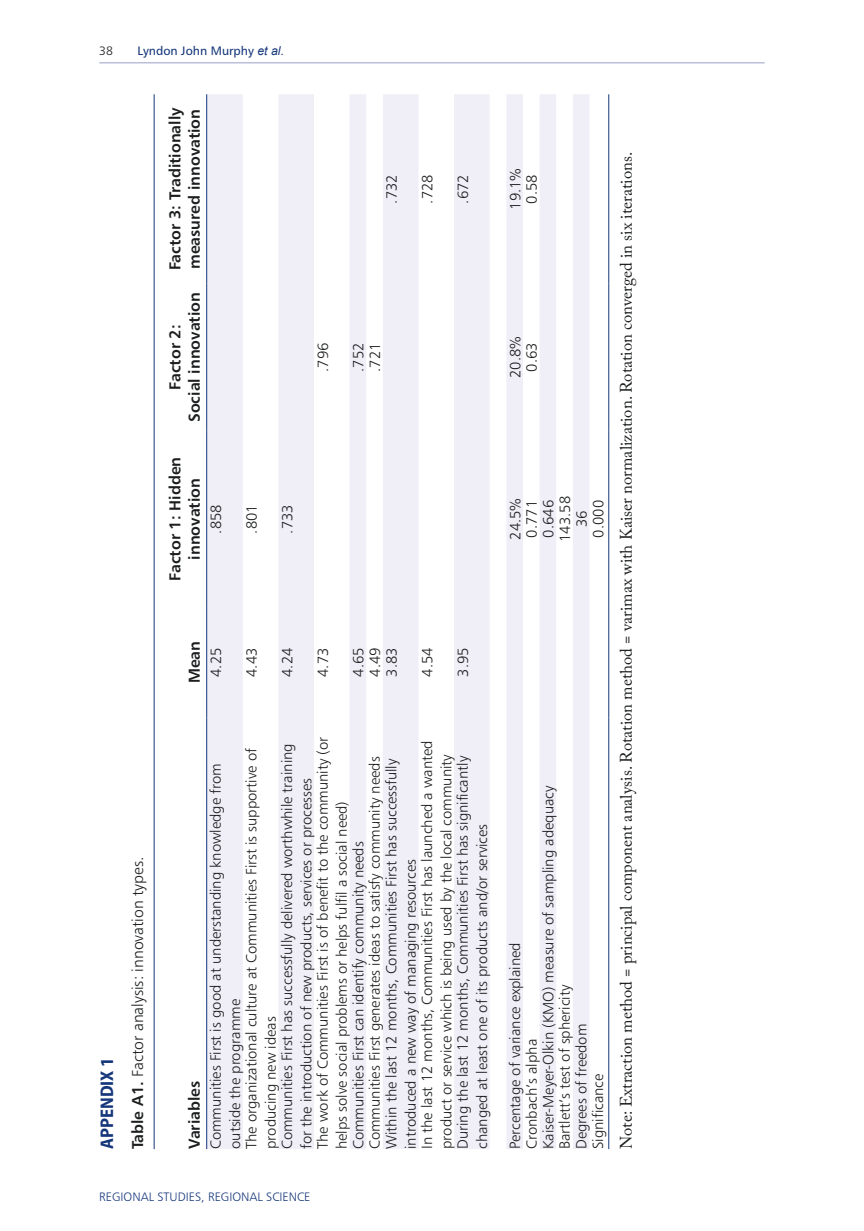
<style>
.page{position:relative;width:864px;height:1231px;background:#fff}
.page>*{position:absolute;margin:0;border:0;box-sizing:border-box;transform-origin:0 0}
.t1{font:700 semi-condensed 18.38px "Myriad Pro";color:#16377a}
.t2{font:16.62px "Adobe Caslon Pro";color:#1d1e1f}
.t3{font:15.75px/19.2px "Humanist 777 BT Bold B";color:#1d1e1f;text-align:center}
.t4{font:15.75px "Humanist 777 BT Light B";color:#1d1e1f}
.t5{font:14.88px/19.2px "Humanist 777 BT Light B";color:#1d1e1f}
.t6{font:12.25px "Humanist 777 BT Light B";color:#16377a}
.t7{font:12.25px "Humanist 777 BT Roman B";color:#16377a}
.t8{font:12.25px "Humanist 777 BT Light B";color:#1d1e1f}
.s1{font-family:"Arial";font-style:italic}
.s2{font-family:"Humanist 777 BT Bold B"}
</style>
<div class="page">
<hr style="left:99px;top:62px;width:665px;height:1px;background:#9aa0c7">
<hr style="left:154px;top:94px;width:1px;height:1054px;background:#16377a">
<svg style="left:207px;top:94px;width:382px;height:1054px;fill:#f0eff8"></svg>
<hr style="left:206px;top:717px;width:1px;height:431px;background:#16377a">
<hr style="left:206px;top:607px;width:1px;height:110px;background:#16377a">
<hr style="left:206px;top:430px;width:1px;height:177px;background:#16377a">
<hr style="left:206px;top:283px;width:1px;height:147px;background:#16377a">
<hr style="left:206px;top:94px;width:1px;height:189px;background:#16377a">
<hr style="left:608px;top:717px;width:1px;height:431px;background:#16377a">
<hr style="left:608px;top:607px;width:1px;height:110px;background:#16377a">
<hr style="left:608px;top:430px;width:1px;height:177px;background:#16377a">
<hr style="left:608px;top:283px;width:1px;height:147px;background:#16377a">
<hr style="left:608px;top:94px;width:1px;height:189px;background:#16377a">
<p class="t8" style="left:99px;top:43px;width:15px">38</p>
<p class="t7" style="left:137px;top:43px;width:148px">Lyndon John Murphy <span class="s1">et al.</span></p>
<p class="t3" style="left:165px;top:270px;width:164px;text-align:left;rotate:-90deg">Factor 3: Traditionally measured innovation</p>
<p class="t3" style="left:165px;top:422px;width:131px;rotate:-90deg">Factor 2:<br>Social innovation</p>
<p class="t3" style="left:165px;top:581px;width:125px;rotate:-90deg">Factor 1: Hidden innovation</p>
<p class="t5" style="left:206px;top:533px;width:31px;rotate:-90deg">.858</p>
<p class="t5" style="left:241px;top:533px;width:31px;rotate:-90deg">.801</p>
<p class="t5" style="left:381px;top:203px;width:31px;rotate:-90deg">.732</p>
<p class="t5" style="left:313px;top:372px;width:31px;rotate:-90deg">.796</p>
<p class="t5" style="left:348px;top:372px;width:31px;rotate:-90deg">.752</p>
<p class="t5" style="left:365px;top:372px;width:31px;rotate:-90deg">.721</p>
<p class="t5" style="left:277px;top:533px;width:31px;rotate:-90deg">.733</p>
<p class="t5" style="left:417px;top:203px;width:31px;rotate:-90deg">.728</p>
<p class="t5" style="left:453px;top:203px;width:31px;rotate:-90deg">.672</p>
<p class="t1" style="left:95px;top:1148px;width:93px;rotate:-90deg">APPENDIX 1</p>
<p class="t4" style="left:128px;top:1148px;width:294px;rotate:-90deg"><span class="s2">Table A1.</span> Factor analysis: innovation types.</p>
<p class="t3" style="left:184px;top:683px;width:44px;rotate:-90deg">Mean</p>
<p class="t5" style="left:206px;top:676px;width:31px;rotate:-90deg">4.25</p>
<p class="t5" style="left:241px;top:676px;width:31px;rotate:-90deg">4.43</p>
<p class="t5" style="left:277px;top:676px;width:31px;rotate:-90deg">4.24</p>
<p class="t5" style="left:313px;top:676px;width:31px;rotate:-90deg">4.73</p>
<p class="t5" style="left:365px;top:676px;width:31px;rotate:-90deg">4.49</p>
<p class="t5" style="left:348px;top:676px;width:31px;rotate:-90deg">4.65</p>
<p class="t5" style="left:381px;top:676px;width:31px;rotate:-90deg">3.83</p>
<p class="t5" style="left:417px;top:676px;width:31px;rotate:-90deg">4.54</p>
<p class="t5" style="left:453px;top:676px;width:31px;rotate:-90deg">3.95</p>
<p class="t3" style="left:184px;top:1148px;width:70px;rotate:-90deg">Variables</p>
<p class="t5" style="left:312px;top:1148px;width:413px;rotate:-90deg">The work of Communities First is of benefit to the community (or helps solve social problems or helps fulfil a social need)</p>
<p class="t5" style="left:417px;top:1148px;width:410px;rotate:-90deg">I n the last 12 months, Communities First has launched a wanted product or service which is being used by the local community</p>
<p class="t5" style="left:277px;top:1148px;width:407px;rotate:-90deg">Communities First has successfully delivered worthwhile training for the introduction of new products, services or processes</p>
<p class="t5" style="left:241px;top:1148px;width:402px;rotate:-90deg">The organizational culture at Communities First is supportive of producing new ideas</p>
<p class="t5" style="left:452px;top:1148px;width:394px;rotate:-90deg">During the last 12 months, Communities First has significantly changed at least one of its products and/or services</p>
<p class="t5" style="left:365px;top:1148px;width:394px;rotate:-90deg">Communities First generates ideas to satisfy community needs</p>
<p class="t5" style="left:381px;top:1148px;width:392px;rotate:-90deg">Within the last 12 months, Communities First has successfully introduced a new way of managing resources</p>
<p class="t5" style="left:206px;top:1148px;width:387px;rotate:-90deg">Communities First is good at understanding knowledge from outside the programme</p>
<p class="t5" style="left:348px;top:1148px;width:309px;rotate:-90deg">Communities First can identify community needs</p>
<p class="t6" style="left:99px;top:1188px;width:15px">REGIONAL</p>
<p class="t6" style="left:157px;top:1188px;width:14px">STUDIE</p>
<p class="t6" style="left:195px;top:1188px;width:28px">S, REGIONAL</p>
<p class="t6" style="left:266px;top:1188px;width:14px">SCIENCE</p>
<p class="t5" style="left:505px;top:210px;width:43px;rotate:-90deg">19.1%</p>
<p class="t5" style="left:521px;top:203px;width:31px;rotate:-90deg">0.58</p>
<p class="t5" style="left:505px;top:378px;width:43px;rotate:-90deg">20.8%</p>
<p class="t5" style="left:521px;top:372px;width:31px;rotate:-90deg">0.63</p>
<p class="t5" style="left:555px;top:542px;width:47px;rotate:-90deg">143.58</p>
<p class="t5" style="left:505px;top:539px;width:43px;rotate:-90deg">24.5%</p>
<p class="t5" style="left:538px;top:537px;width:39px;rotate:-90deg">0.646</p>
<p class="t5" style="left:588px;top:537px;width:39px;rotate:-90deg">0.000</p>
<p class="t5" style="left:521px;top:537px;width:39px;rotate:-90deg">0.771</p>
<p class="t5" style="left:571px;top:527px;width:18px;rotate:-90deg">36</p>
<p class="t5" style="left:538px;top:1148px;width:365px;rotate:-90deg">Kaiser-Meyer O- lkin (KMO) measure of sampling adequacy</p>
<p class="t5" style="left:505px;top:1148px;width:208px;rotate:-90deg">Percentage of variance explained</p>
<p class="t5" style="left:554px;top:1148px;width:165px;rotate:-90deg">Bartlett’s test of sphericity</p>
<p class="t5" style="left:571px;top:1148px;width:127px;rotate:-90deg">Degrees of freedom</p>
<p class="t5" style="left:521px;top:1148px;width:111px;rotate:-90deg">Cronbach’s alpha</p>
<p class="t5" style="left:588px;top:1148px;width:77px;rotate:-90deg">Significance</p>
<p class="t2" style="left:616px;top:1148px;width:998px;rotate:-90deg">Note: Extraction method = principal component analysis. Rotation method = varimax with Kaiser normalization. Rotation converged in six iterations.</p>
</div>
